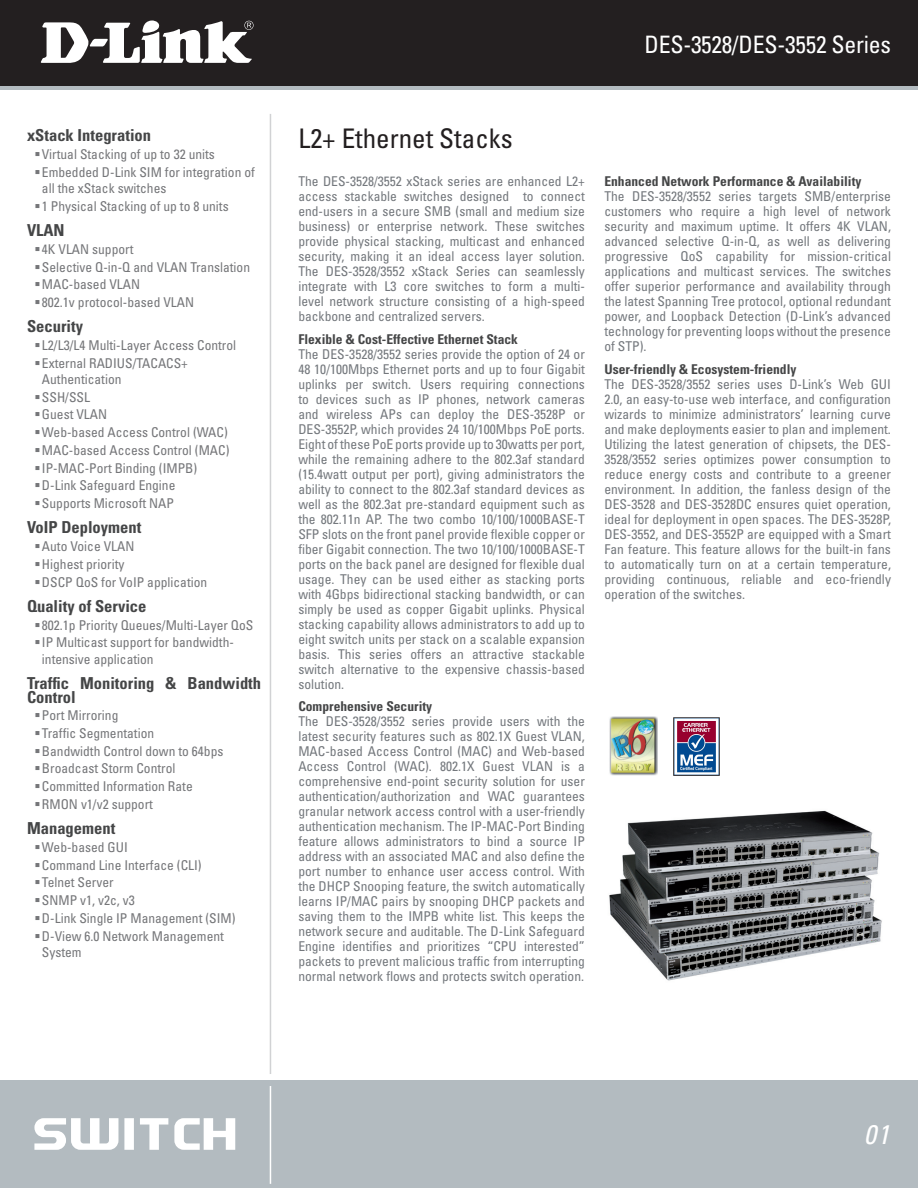
<style>
.page{position:relative;width:918px;height:1188px;background:#fff}
.page>*{position:absolute;margin:0;border:0;box-sizing:border-box;transform-origin:0 0}
.t1{font:condensed 27px "Univers";color:#231f20}
.t2{font:italic condensed 27px "Univers";color:#fff}
.t3{font:condensed 24px "Univers";letter-spacing:-.01em;color:#fff}
.t4{font:700 condensed 16.5px/13.5px "Univers";color:#454647}
.t5{font:condensed 13.5px/15px "Univers";color:#74787d;text-align:justify}
.t6{font:condensed 13.5px/17.7px "Univers";color:#757679}
.t7{font:700 condensed 13.5px "Univers";color:#454647}
</style>
<div class="page">
<div style="left:0;top:1080px;width:918px;height:108px;background:#b3bbc0"></div>
<hr style="left:270px;top:1086px;width:1px;height:98px;background:#fff">
<div style="left:0;top:0;width:918px;height:89px;background:linear-gradient(to right,#b3bbc0,#b3bbc0)"></div>
<div style="left:0;top:0;width:918px;height:85px;background:#231f20"></div>
<svg style="left:41px;top:20px;width:213px;height:43px"></svg>
<hr style="left:270px;top:114px;width:1px;height:960px;background:#d1d2d4">
<svg style="left:34px;top:1118px;width:201px;height:32px"></svg>
<img style="left:609px;top:810px;width:273px;height:171px">
<img style="left:609px;top:717px;width:49px;height:58px">
<img style="left:673px;top:717px;width:46px;height:58px">
<p class="t4" style="left:27px;top:129px;width:126px">xStack Integration</p>
<p class="t6" style="left:42px;top:145px;width:214px">Virtual Stacking of up to 32 units<br>Embedded D-Link SIM for integration of</p>
<p class="t6" style="left:42px;top:179px;width:188px">all the xStack switches<br>1 Physical Stacking of up to 8 units</p>
<p class="t4" style="left:27px;top:223px;width:39px">VLAN</p>
<p class="t6" style="left:42px;top:240px;width:210px">4K VLAN support<br>Selective Q-in-Q and VLAN Translation<br>MAC-based VLAN<br>802.1v protocol-based VLAN</p>
<p class="t4" style="left:27px;top:320px;width:58px">Security</p>
<p class="t6" style="left:42px;top:336px;width:196px">L2/L3/L4 Multi-Layer Access Control<br>External RADIUS/TACACS+</p>
<p class="t6" style="left:42px;top:370px;width:189px">Authentication<br>SSH/SSL<br>Guest VLAN<br>Web-based Access Control (WAC)<br>MAC-based Access Control (MAC)<br>IP-MAC-Port Binding (IMPB)<br>D-Link Safeguard Engine<br>Supports Microsoft NAP</p>
<p class="t4" style="left:27px;top:521px;width:116px">VoIP Deployment</p>
<p class="t6" style="left:42px;top:537px;width:167px">Auto Voice VLAN<br>Highest priority<br>DSCP QoS for VoIP application</p>
<p class="t4" style="left:27px;top:599px;width:121px">Quality of Service</p>
<p class="t6" style="left:42px;top:616px;width:213px">802.1p Priority Queues/Multi-Layer QoS<br>IP Multicast support for bandwidth-</p>
<p class="t6" style="left:42px;top:650px;width:113px">intensive application</p>
<p class="t4" style="left:27px;top:676px;width:236px">Traffic Monitoring &amp; Bandwidth<br>Control</p>
<p class="t6" style="left:42px;top:707px;width:183px">Port Mirroring<br>Traffic Segmentation<br>Bandwidth Control down to 64bps<br>Broadcast Storm Control<br>Committed Information Rate<br>RMON v1/v2 support</p>
<p class="t4" style="left:27px;top:822px;width:90px">Management</p>
<p class="t6" style="left:42px;top:838px;width:195px">Web-based GUI<br>Command Line Interface (CLI)<br>Telnet Server<br>SNMP v1, v2c, v3<br>D-Link Single IP Management (SIM)<br>D-View 6.0 Network Management</p>
<p class="t6" style="left:42px;top:943px;width:41px">System</p>
<h2 class="t3" style="left:644px;top:29px;width:248px">DES-3528/DES-3552 Series</h2>
<h1 class="t1" style="left:298px;top:122px;width:216px">L2+ Ethernet Stacks</h1>
<p class="t5" style="left:298px;top:174px;width:288px">The DES-3528/3552 xStack series are enhanced L2+ access stackable switches designed to connect end-users in a secure SMB (small and medium size business) or enterprise network. These switches provide physical stacking, multicast and enhanced security, making it an ideal access layer solution.<br>The DES-3528/3552 xStack Series can seamlessly integrate with L3 core switches to form a multi&shy;level network structure consisting of a high-speed backbone and centralized servers.</p>
<p class="t7" style="left:298px;top:331px;width:221px">Flexible &amp; Cost-Effective Ethernet Stack</p>
<p class="t5" style="left:298px;top:346px;width:288px">The DES-3528/3552 series provide the option of 24 or 48 10/100Mbps Ethernet ports and up to four Gigabit uplinks per switch. Users requiring connections to devices such as IP phones, network cameras and wireless APs can deploy the DES-3528P or DES-3552P, which provides 24 10/100Mbps PoE ports.<br>Eight of these PoE ports provide up to 30watts per port, while the remaining adhere to the 802.3af standard (15.4watt output per port), giving administrators the ability to connect to the 802.3af standard devices as well as the 802.3at pre-standard equipment such as the 802.11n AP. The two combo 10/100/1000BASE-T SFP slots on the front panel provide flexible copper or fiber Gigabit connection. The two 10/100/1000BASE-T ports on the back panel are designed for flexible dual usage. They can be used either as stacking ports with 4Gbps bidirectional stacking bandwidth, or can simply be used as copper Gigabit uplinks. Physical stacking capability allows administrators to add up to eight switch units per stack on a scalable expansion basis. This series offers an attractive stackable switch alternative to the expensive chassis-based solution.</p>
<p class="t7" style="left:298px;top:698px;width:135px">Comprehensive Security</p>
<p class="t5" style="left:298px;top:714px;width:288px">The DES-3528/3552 series provide users with the latest security features such as 802.1X Guest VLAN, MAC-based Access Control (MAC) and Web-based Access Control (WAC). 802.1X Guest VLAN is a comprehensive end-point security solution for user authentication/authorization and WAC guarantees granular network access control with a user-friendly authentication mechanism. The IP-MAC-Port Binding feature allows administrators to bind a source IP address with an associated MAC and also define the port number to enhance user access control. With the DHCP Snooping feature, the switch automatically learns IP/MAC pairs by snooping DHCP packets and saving them to the IMPB white list. This keeps the network secure and auditable. The D-Link Safeguard Engine identifies and prioritizes “CPU interested” packets to prevent malicious traffic from interrupting normal network flows and protects switch operation.</p>
<p class="t7" style="left:604px;top:173px;width:259px">Enhanced Network Performance &amp; Availability</p>
<p class="t5" style="left:604px;top:189px;width:288px">The DES-3528/3552 series targets SMB/enterprise customers who require a high level of network security and maximum uptime. It offers 4K VLAN, advanced selective Q-in-Q, as well as delivering progressive QoS capability for mission-critical applications and multicast services. The switches offer superior performance and availability through the latest Spanning Tree protocol, optional redundant power, and Loopback Detection (D-Link’s advanced technology for preventing loops without the presence of STP).</p>
<p class="t7" style="left:604px;top:361px;width:194px">User-friendly &amp; Ecosystem-friendly</p>
<p class="t5" style="left:604px;top:376px;width:288px">The DES-3528/3552 series uses D-Link’s Web GUI 2.0, an easy-to-use web interface, and configuration wizards to minimize administrators’ learning curve and make deployments easier to plan and implement.<br>Utilizing the latest generation of chipsets, the DES-3528/3552 series optimizes power consumption to reduce energy costs and contribute to a greener environment. In addition, the fanless design of the DES-3528 and DES-3528DC ensures quiet operation, ideal for deployment in open spaces. The DES-3528P, DES-3552, and DES-3552P are equipped with a Smart Fan feature. This feature allows for the built-in fans to automatically turn on at a certain temperature, providing continuous, reliable and eco-friendly operation of the switches.</p>
<h1 class="t2" style="left:864px;top:1118px;width:27px">01</h1>
</div>
